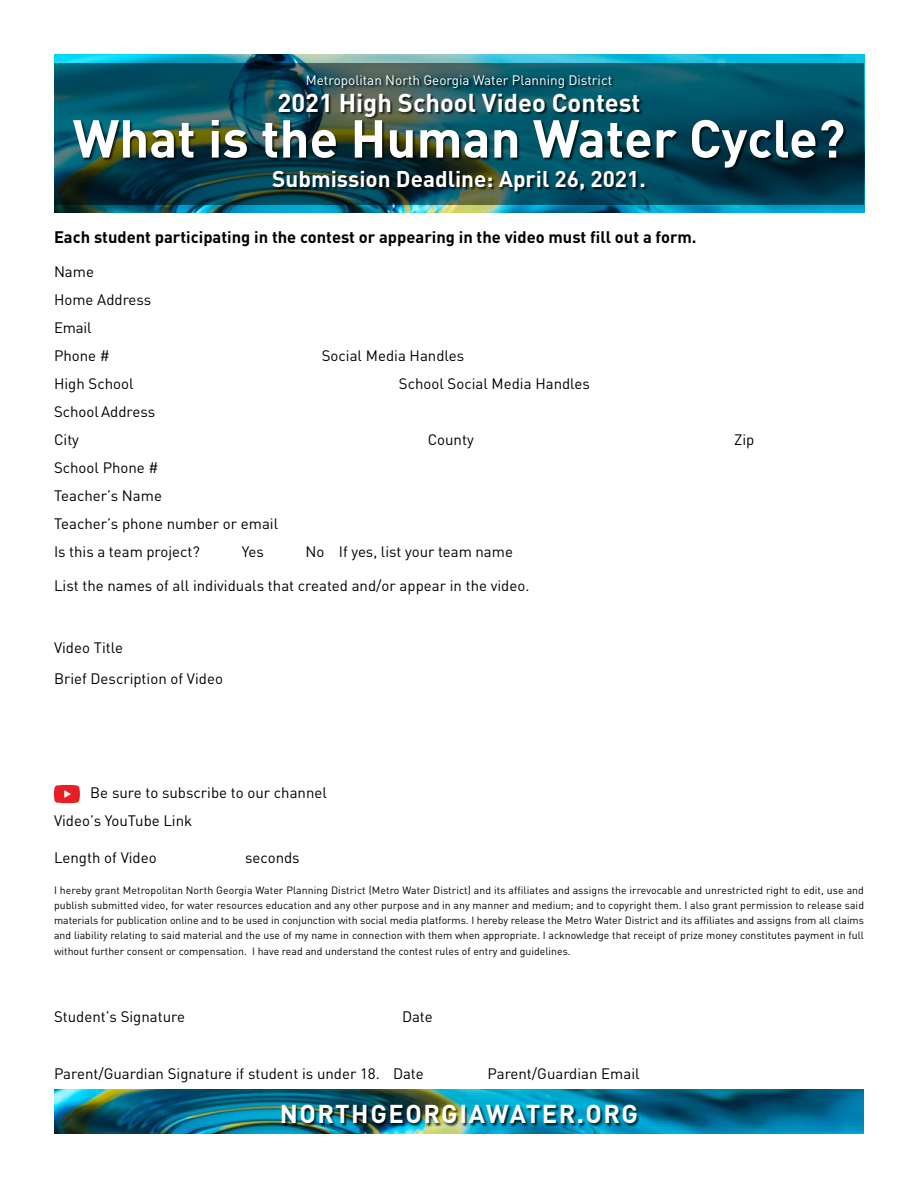
<style>
.page{position:relative;width:918px;height:1188px;background:#fff}
.page>*{position:absolute;margin:0;border:0;box-sizing:border-box;transform-origin:0 0}
.t1{font:700 52.5px "DIN Pro";color:#fff}
.t2{font:700 25.5px "DIN Pro";color:#fff}
.t3{font:700 25.5px "DIN Pro";letter-spacing:.06em;color:#fff}
.t4{font:700 22.5px "DIN Pro";color:#fff}
.t5{font:700 16.5px "DIN Pro";color:#000}
.t6{font:15px "DIN Pro";color:#000}
.t7{font:13.5px "DIN Pro";color:#fff}
.t8{font:10.5px/15.1px "DIN Pro";color:#000;text-align:justify}
</style>
<div class="page">
<svg style="left:54px;top:785px;width:26px;height:18px"></svg>
<img style="left:54px;top:54px;width:810px;height:159px">
<svg style="left:54px;top:63px;width:810px;height:142px;background:#0e4f5d"></svg>
<div style="left:74px;top:76px;width:773px;height:119px;background:#000;opacity:.75"></div>
<img style="left:54px;top:1090px;width:810px;height:44px">
<div style="left:283px;top:1105px;width:357px;height:22px;background:#000;opacity:.75"></div>
<p class="t7" style="left:306px;top:70px;width:308px">Metropolitan North Georgia Water Planning District</p>
<p class="t2" style="left:277px;top:83px;width:365px">2021 High School Video Contest</p>
<p class="t1" style="left:73px;top:98px;width:774px">What is the Human Water Cycle?</p>
<p class="t4" style="left:272px;top:161px;width:375px">Submission Deadline: April 26, 2021.</p>
<p class="t5" style="left:54px;top:224px;width:644px">Each student participating in the contest or appearing in the video must fill out a form.</p>
<p class="t6" style="left:54px;top:261px;width:42px">Name</p>
<p class="t6" style="left:54px;top:289px;width:99px">Home Address</p>
<p class="t6" style="left:54px;top:316px;width:39px">Email</p>
<p class="t6" style="left:54px;top:344px;width:58px">Phone #</p>
<p class="t6" style="left:322px;top:344px;width:144px">Social Media Handles</p>
<p class="t6" style="left:54px;top:372px;width:81px">High School</p>
<p class="t6" style="left:399px;top:372px;width:193px">School Social Media Handles</p>
<p class="t6" style="left:54px;top:400px;width:103px">School Address</p>
<p class="t6" style="left:54px;top:428px;width:27px">City</p>
<p class="t6" style="left:428px;top:428px;width:48px">County</p>
<p class="t6" style="left:734px;top:428px;width:22px">Zip</p>
<p class="t6" style="left:54px;top:456px;width:106px">School Phone #</p>
<p class="t6" style="left:54px;top:484px;width:109px">Teacher’s Name</p>
<p class="t6" style="left:54px;top:512px;width:226px">Teacher’s phone number or email</p>
<p class="t6" style="left:54px;top:540px;width:148px">Is this a team project?</p>
<p class="t6" style="left:242px;top:540px;width:24px">Yes</p>
<p class="t6" style="left:306px;top:540px;width:209px">No If yes, list your team name</p>
<p class="t6" style="left:54px;top:574px;width:477px">List the names of all individuals that created and/or appear in the video.</p>
<p class="t6" style="left:54px;top:636px;width:71px">Video Title</p>
<p class="t6" style="left:54px;top:667px;width:171px">Brief Description of Video</p>
<p class="t6" style="left:90px;top:781px;width:238px">Be sure to subscribe to our channel</p>
<p class="t6" style="left:54px;top:809px;width:140px">Video’s YouTube Link</p>
<p class="t6" style="left:54px;top:846px;width:104px">Length of Video</p>
<p class="t6" style="left:245px;top:846px;width:56px">seconds</p>
<p class="t8" style="left:54px;top:882px;width:812px">I hereby grant Metropolitan North Georgia Water Planning District (Metro Water District) and its affiliates and assigns the irrevocable and unrestricted right to edit, use and publish submitted video, for water resources education and any other purpose and in any manner and medium; and to copyright them. I also grant permission to release said materials for publication online and to be used in conjunction with social media platforms. I hereby release the Metro Water District and its affiliates and assigns from all claims and liability relating to said material and the use of my name in connection with them when appropriate. I acknowledge that receipt of prize money constitutes payment in full without further consent or compensation. I have read and understand the contest rules of entry and guidelines.</p>
<p class="t6" style="left:54px;top:1005px;width:133px">Student’s Signature</p>
<p class="t6" style="left:402px;top:1005px;width:32px">Date</p>
<p class="t6" style="left:54px;top:1062px;width:371px">Parent/Guardian Signature if student is under 18. Date</p>
<p class="t6" style="left:488px;top:1062px;width:154px">Parent/Guardian Email</p>
<p class="t3" style="left:280px;top:1094px;width:360px">NORTHGEORGIAWATER.ORG</p>
</div>
